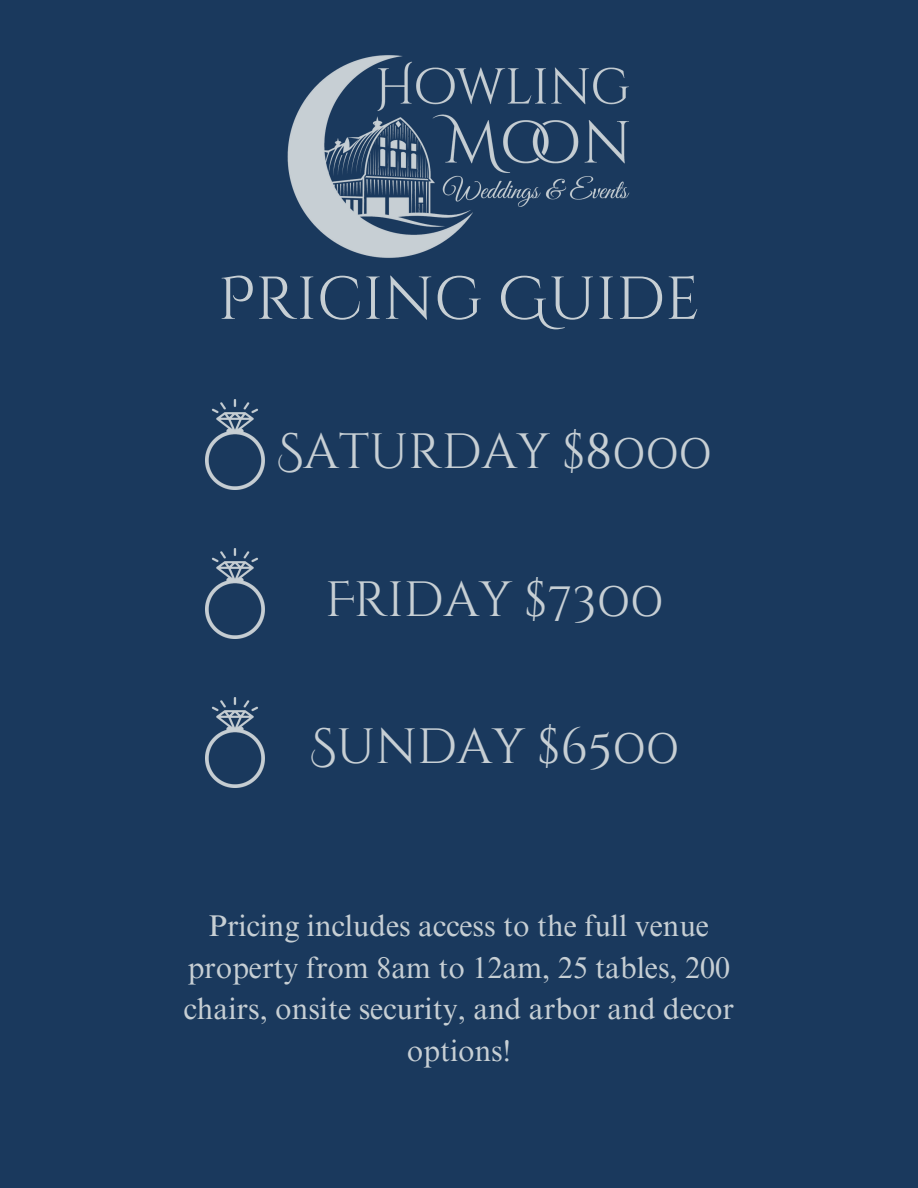
<style>
.page{position:relative;width:918px;height:1188px;background:#1a395d}
.page>*{position:absolute;margin:0;border:0;box-sizing:border-box;transform-origin:0 0}
.t1{font:60.45px "Cinzel Decorative";color:#c7cfd4}
.t2{font:49.5px "Cinzel Decorative";color:#c7cfd4}
.t3{font:30px/41.7px "Times NRMT Pro";color:#c7cfd4;text-align:center}
</style>
<div class="page">
<img style="left:287px;top:55px;width:343px;height:203px">
<img style="left:206px;top:400px;width:58px;height:90px">
<img style="left:206px;top:549px;width:58px;height:90px">
<img style="left:206px;top:698px;width:58px;height:90px">
<p class="t1" style="left:218px;top:260px;width:483px">PRICING GUIDE</p>
<p class="t2" style="left:276px;top:420px;width:437px">SATURDAY $8000</p>
<p class="t2" style="left:325px;top:567px;width:340px">FRIDAY $7300</p>
<p class="t2" style="left:309px;top:715px;width:371px">SUNDAY $6500</p>
<p class="t3" style="left:184px;top:909px;width:552px">Pricing includes access to the full venue property from 8am to 12am, 25 tables, 200 chairs, onsite security, and arbor and decor options!</p>
</div>
